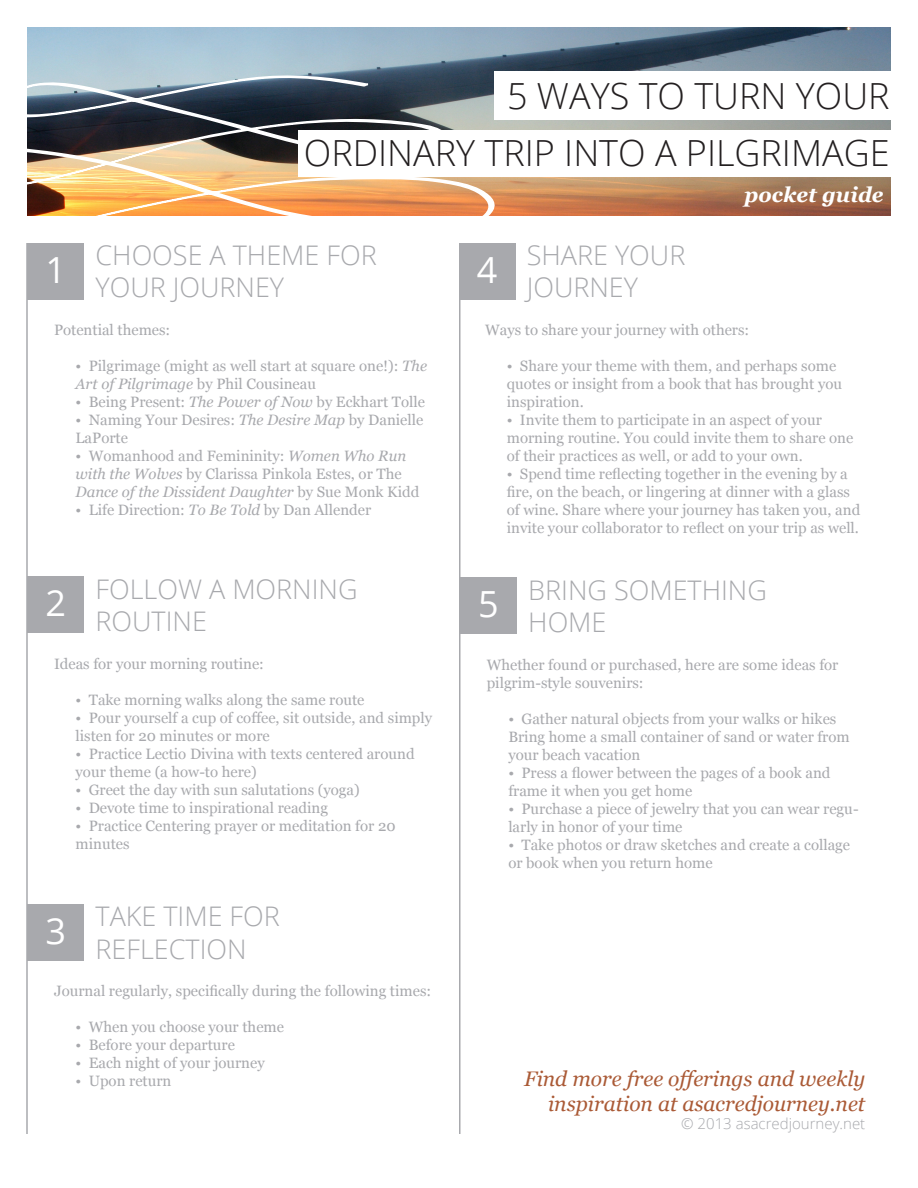
<style>
.page{position:relative;width:918px;height:1188px;background:#fff}
.page>*{position:absolute;margin:0;border:0;box-sizing:border-box;transform-origin:0 0}
.t1{font:300 36px "Open Sans";color:#231f20}
.t2{font:36px "Open Sans";color:#fff}
.t3{font:300 27px "Open Sans";color:#a8a9ad}
.t4{font:italic 21px "Georgia";color:#aa5a36}
.t5{font:italic 700 21px "Georgia";color:#fff}
.t6{font:15px/18px "Georgia";color:#a8a9ad}
.t7{font:300 15px "Open Sans";color:#a8a9ad}
.s1{font-style:italic}
</style>
<div class="page">
<img style="left:27px;top:27px;width:864px;height:189px">
<img style="left:27px;top:75px;width:468px;height:141px">
<div style="left:495px;top:71px;width:401px;height:49px;background:#fff"></div>
<div style="left:298px;top:130px;width:595px;height:47px;background:#fff"></div>
<hr style="left:26px;top:243px;width:2px;height:891px;background:#a8a9ad">
<hr style="left:459px;top:243px;width:1px;height:891px;background:#a8a9ad">
<div style="left:28px;top:243px;width:56px;height:56px;background:#a8a9ad"></div>
<div style="left:459px;top:243px;width:56px;height:56px;background:#a8a9ad"></div>
<div style="left:460px;top:578px;width:57px;height:56px;background:#a8a9ad"></div>
<div style="left:28px;top:577px;width:56px;height:56px;background:#a8a9ad"></div>
<div style="left:28px;top:904px;width:56px;height:57px;background:#a8a9ad"></div>
<p class="t1" style="left:507px;top:72px;width:384px">5 WAYS TO TURN YOUR</p>
<p class="t1" style="left:304px;top:129px;width:587px">ORDINARY TRIP INTO A PILGRIMAGE</p>
<p class="t5" style="left:745px;top:179px;width:141px">pocket guide</p>
<p class="t3" style="left:96px;top:237px;width:283px">CHOOSE A THEME FOR</p>
<p class="t3" style="left:96px;top:269px;width:190px">YOUR JOURNEY</p>
<p class="t2" style="left:46px;top:245px;width:22px">1</p>
<p class="t2" style="left:477px;top:245px;width:22px">4</p>
<p class="t3" style="left:527px;top:237px;width:160px">SHARE YOUR</p>
<p class="t3" style="left:527px;top:269px;width:113px">JOURNEY</p>
<p class="t6" style="left:54px;top:320px;width:118px">Potential themes:</p>
<p class="t6" style="left:76px;top:356px;width:353px">• Pilgrimage (might as well start at square one!): <span class="s1">The<br>Art of Pilgrimage</span> by Phil Cousineau</p>
<p class="t6" style="left:76px;top:392px;width:351px">• Being Present: <span class="s1">The Power of Now</span> by Eckhart Tolle</p>
<p class="t6" style="left:76px;top:410px;width:349px">• Naming Your Desires: <span class="s1">The Desire Map</span> by Danielle<br>LaPorte</p>
<p class="t6" style="left:76px;top:446px;width:345px">• Womanhood and Femininity: <span class="s1">Women Who Run with the Wolves</span> by Clarissa Pinkola Estes, or The<br><span class="s1">Dance of the Dissident Daughter</span> by Sue Monk Kidd</p>
<p class="t6" style="left:76px;top:500px;width:297px">• Life Direction: <span class="s1">To Be Told</span> by Dan Allender</p>
<p class="t6" style="left:485px;top:320px;width:266px">Ways to share your journey with others:</p>
<p class="t6" style="left:507px;top:356px;width:337px">• Share your theme with them, and perhaps some quotes or insight from a book that has brought you inspiration.</p>
<p class="t6" style="left:507px;top:410px;width:348px">• Invite them to participate in an aspect of your morning routine. You could invite them to share one of their practices as well, or add to your own.</p>
<p class="t6" style="left:507px;top:464px;width:355px">• Spend time reflecting together in the evening by a fire, on the beach, or lingering at dinner with a glass of wine. Share where your journey has taken you, and invite your collaborator to reflect on your trip as well.</p>
<p class="t3" style="left:96px;top:570px;width:264px">FOLLOW A MORNING</p>
<p class="t3" style="left:96px;top:603px;width:113px">ROUTINE</p>
<p class="t2" style="left:46px;top:579px;width:22px">2</p>
<p class="t2" style="left:478px;top:580px;width:22px">5</p>
<p class="t3" style="left:528px;top:571px;width:240px">BRING SOMETHING</p>
<p class="t3" style="left:528px;top:604px;width:80px">HOME</p>
<p class="t6" style="left:54px;top:654px;width:211px">Ideas for your morning routine:</p>
<p class="t6" style="left:76px;top:690px;width:290px">• Take morning walks along the same route</p>
<p class="t6" style="left:76px;top:708px;width:358px">• Pour yourself a cup of coffee, sit outside, and simply listen for 20 minutes or more</p>
<p class="t6" style="left:76px;top:744px;width:341px">• Practice Lectio Divina with texts centered around your theme (a how-to here)</p>
<p class="t6" style="left:76px;top:780px;width:286px">• Greet the day with sun salutations (yoga)</p>
<p class="t6" style="left:76px;top:798px;width:254px">• Devote time to inspirational reading</p>
<p class="t6" style="left:76px;top:816px;width:322px">• Practice Centering prayer or meditation for 20 minutes</p>
<p class="t2" style="left:46px;top:906px;width:22px">3</p>
<p class="t3" style="left:96px;top:898px;width:186px">TAKE TIME FOR</p>
<p class="t3" style="left:96px;top:930px;width:153px">REFLECTION</p>
<p class="t6" style="left:487px;top:655px;width:353px">Whether found or purchased, here are some ideas for pilgrim-style souvenirs:</p>
<p class="t6" style="left:508px;top:709px;width:330px">• Gather natural objects from your walks or hikes</p>
<p class="t6" style="left:508px;top:727px;width:343px">Bring home a small container of sand or water from your beach vacation</p>
<p class="t6" style="left:508px;top:763px;width:324px">• Press a flower between the pages of a book and frame it when you get home</p>
<p class="t6" style="left:508px;top:799px;width:352px">• Purchase a piece of jewelry that you can wear regu&shy;larly in honor of your time</p>
<p class="t6" style="left:508px;top:835px;width:343px">• Take photos or draw sketches and create a collage or book when you return home</p>
<p class="t6" style="left:54px;top:982px;width:379px">Journal regularly, specifically during the following times:</p>
<p class="t6" style="left:76px;top:1018px;width:210px">• When you choose your theme</p>
<p class="t6" style="left:76px;top:1036px;width:161px">• Before your departure</p>
<p class="t6" style="left:76px;top:1054px;width:191px">• Each night of your journey</p>
<p class="t6" style="left:76px;top:1072px;width:97px">• Upon return</p>
<p class="t4" style="left:524px;top:1063px;width:343px">Find more free offerings and weekly</p>
<p class="t4" style="left:548px;top:1089px;width:319px">inspiration at asacredjourney.net</p>
<p class="t7" style="left:681px;top:1113px;width:186px">© 2013 asacredjourney.net</p>
</div>
